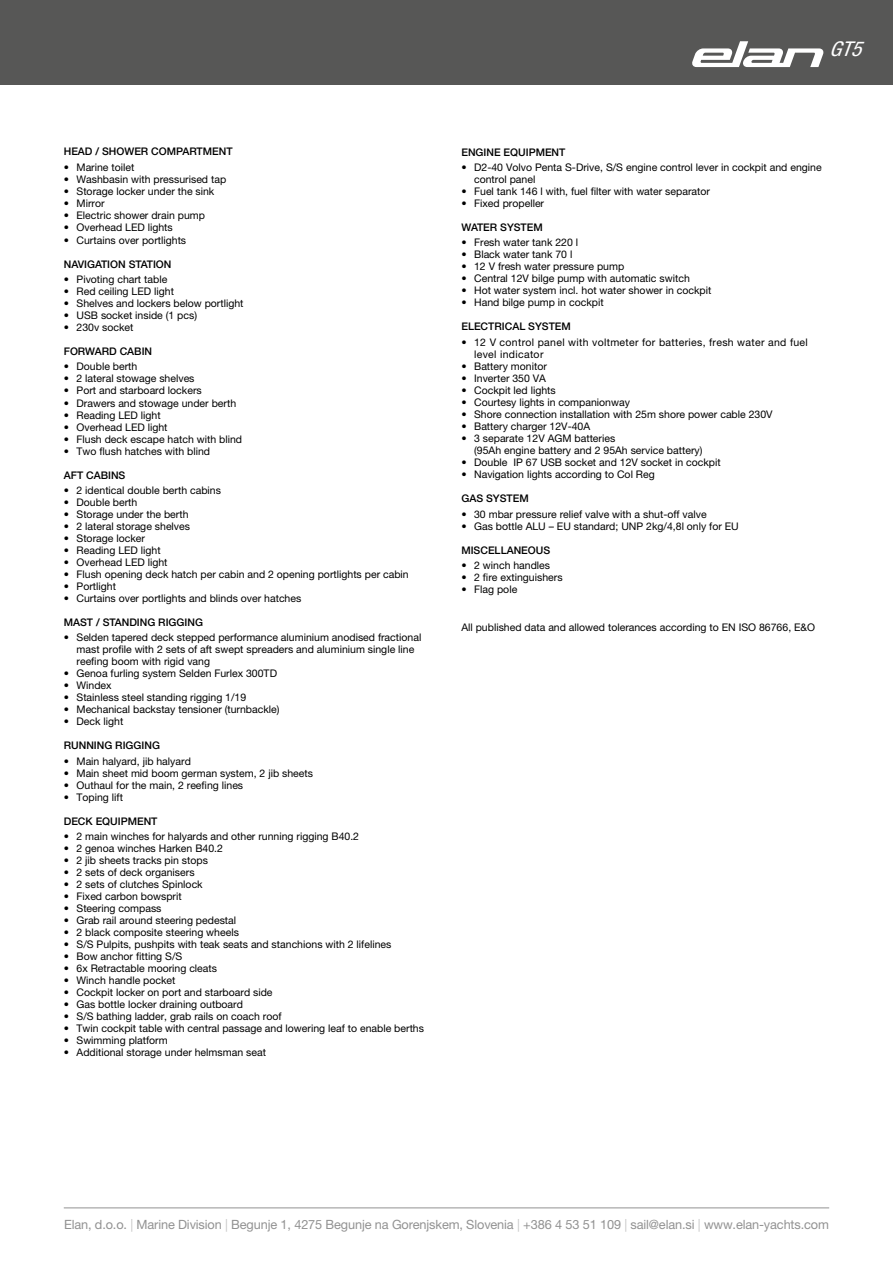
<style>
.page{position:relative;width:893px;height:1263px;background:#fff}
.page>*{position:absolute;margin:0;border:0;box-sizing:border-box;transform-origin:0 0}
.t1{font:italic condensed 20.4px "Helvetica Neue LT Pro";color:#fff;scale:1.06 1}
.t2{font:12.75px "Helvetica Neue LT Pro";letter-spacing:-.01em;color:#929292}
.t3{font:10.5px/12px "Helvetica Neue LT Pro";color:#000}
.t4{font:500 10.5px "Helvetica Neue LT Pro";color:#000}
.t5{font:10.5px/12px "Helvetica Neue LT Pro";letter-spacing:.03em;color:#000}
.s1{color:#c6c6c6}
</style>
<div class="page">
<hr style="left:64px;top:1207px;width:765px;height:1px;background:#929292">
<div style="left:0;top:0;width:893px;height:85px;background:#575756"></div>
<svg style="left:692px;top:41px;width:132px;height:26px"></svg>
<p class="t4" style="left:64px;top:145px;width:170px">HEAD / SHOWER COMPARTMENT</p>
<p class="t3" style="left:64px;top:161px;width:72px">• Marine toilet</p>
<p class="t3" style="left:64px;top:173px;width:164px">• Washbasin with pressurised tap</p>
<p class="t3" style="left:64px;top:185px;width:152px">• Storage locker under the sink</p>
<p class="t3" style="left:64px;top:197px;width:42px">• Mirror</p>
<p class="t3" style="left:64px;top:209px;width:143px">• Electric shower drain pump</p>
<p class="t3" style="left:64px;top:221px;width:111px">• Overhead LED lights</p>
<p class="t3" style="left:64px;top:234px;width:124px">• Curtains over portlights</p>
<p class="t4" style="left:64px;top:258px;width:109px">NAVIGATION STATION</p>
<p class="t3" style="left:64px;top:273px;width:105px">• Pivoting chart table</p>
<p class="t3" style="left:64px;top:285px;width:112px">• Red ceiling LED light</p>
<p class="t3" style="left:64px;top:297px;width:181px">• Shelves and lockers below portlight</p>
<p class="t3" style="left:64px;top:309px;width:135px">• USB socket inside (1 pcs)</p>
<p class="t3" style="left:64px;top:321px;width:71px">• 230v socket</p>
<p class="t4" style="left:64px;top:345px;width:90px">FORWARD CABIN</p>
<p class="t3" style="left:64px;top:361px;width:75px">• Double berth</p>
<p class="t3" style="left:64px;top:373px;width:132px">• 2 lateral stowage shelves</p>
<p class="t3" style="left:64px;top:385px;width:139px">• Port and starboard lockers</p>
<p class="t3" style="left:64px;top:397px;width:174px">• Drawers and stowage under berth</p>
<p class="t3" style="left:64px;top:409px;width:98px">• Reading LED light</p>
<p class="t3" style="left:64px;top:421px;width:105px">• Overhead LED light</p>
<p class="t3" style="left:64px;top:433px;width:180px">• Flush deck escape hatch with blind</p>
<p class="t3" style="left:64px;top:445px;width:148px">• Two flush hatches with blind</p>
<p class="t4" style="left:64px;top:468px;width:63px">AFT CABINS</p>
<p class="t3" style="left:64px;top:484px;width:159px">• 2 identical double berth cabins</p>
<p class="t3" style="left:64px;top:496px;width:75px">• Double berth</p>
<p class="t3" style="left:64px;top:508px;width:126px">• Storage under the berth</p>
<p class="t3" style="left:64px;top:520px;width:128px">• 2 lateral storage shelves</p>
<p class="t3" style="left:64px;top:532px;width:83px">• Storage locker</p>
<p class="t3" style="left:64px;top:544px;width:98px">• Reading LED light</p>
<p class="t3" style="left:64px;top:556px;width:105px">• Overhead LED light</p>
<p class="t3" style="left:64px;top:568px;width:346px">• Flush opening deck hatch per cabin and 2 opening portlights per cabin</p>
<p class="t3" style="left:64px;top:580px;width:54px">• Portlight</p>
<p class="t3" style="left:64px;top:592px;width:239px">• Curtains over portlights and blinds over hatches</p>
<p class="t4" style="left:64px;top:616px;width:141px">MAST / STANDING RIGGING</p>
<p class="t3" style="left:77px;top:631px;width:346px;text-indent:-13px">• Selden tapered deck stepped performance aluminium anodised fractional mast profile with 2 sets of aft swept spreaders and aluminium single line reefing boom with rigid vang</p>
<p class="t3" style="left:64px;top:667px;width:215px">• Genoa furling system Selden Furlex 300TD</p>
<p class="t3" style="left:64px;top:679px;width:49px">• Windex</p>
<p class="t3" style="left:64px;top:691px;width:184px">• Stainless steel standing rigging 1/19</p>
<p class="t3" style="left:64px;top:703px;width:217px">• Mechanical backstay tensioner (turnbackle)</p>
<p class="t3" style="left:64px;top:715px;width:61px">• Deck light</p>
<p class="t4" style="left:64px;top:739px;width:98px">RUNNING RIGGING</p>
<p class="t3" style="left:64px;top:755px;width:129px">• Main halyard, jib halyard</p>
<p class="t3" style="left:64px;top:767px;width:251px">• Main sheet mid boom german system, 2 jib sheets</p>
<p class="t3" style="left:64px;top:779px;width:181px">• Outhaul for the main, 2 reefing lines</p>
<p class="t3" style="left:64px;top:791px;width:61px">• Toping lift</p>
<p class="t4" style="left:64px;top:815px;width:95px">DECK EQUIPMENT</p>
<p class="t3" style="left:64px;top:830px;width:297px">• 2 main winches for halyards and other running rigging B40.2</p>
<p class="t3" style="left:64px;top:842px;width:161px">• 2 genoa winches Harken B40.2</p>
<p class="t3" style="left:64px;top:854px;width:146px">• 2 jib sheets tracks pin stops</p>
<p class="t3" style="left:64px;top:866px;width:132px">• 2 sets of deck organisers</p>
<p class="t3" style="left:64px;top:878px;width:140px">• 2 sets of clutches Spinlock</p>
<p class="t3" style="left:64px;top:890px;width:119px">• Fixed carbon bowsprit</p>
<p class="t3" style="left:64px;top:902px;width:99px">• Steering compass</p>
<p class="t3" style="left:64px;top:914px;width:174px">• Grab rail around steering pedestal</p>
<p class="t3" style="left:64px;top:926px;width:177px">• 2 black composite steering wheels</p>
<p class="t3" style="left:64px;top:938px;width:329px">• S/S Pulpits, pushpits with teak seats and stanchions with 2 lifelines</p>
<p class="t3" style="left:64px;top:950px;width:120px">• Bow anchor fitting S/S</p>
<p class="t3" style="left:64px;top:962px;width:155px">• 6x Retractable mooring cleats</p>
<p class="t3" style="left:64px;top:974px;width:113px">• Winch handle pocket</p>
<p class="t3" style="left:64px;top:986px;width:210px">• Cockpit locker on port and starboard side</p>
<p class="t3" style="left:64px;top:998px;width:181px">• Gas bottle locker draining outboard</p>
<p class="t3" style="left:64px;top:1010px;width:219px">• S/S bathing ladder, grab rails on coach roof</p>
<p class="t3" style="left:64px;top:1022px;width:362px">• Twin cockpit table with central passage and lowering leaf to enable berths</p>
<p class="t3" style="left:64px;top:1034px;width:105px">• Swimming platform</p>
<p class="t3" style="left:64px;top:1046px;width:204px">• Additional storage under helmsman seat</p>
<h1 class="t1" style="left:829px;top:36px;width:40px">GT5</h1>
<p class="t4" style="left:461px;top:146px;width:106px">ENGINE EQUIPMENT</p>
<p class="t3" style="left:474px;top:161px;width:349px;text-indent:-13px">• D2-40 Volvo Penta S-Drive, S/S engine control lever in cockpit and engine control panel</p>
<p class="t3" style="left:461px;top:185px;width:250px">• Fuel tank 146 l with, fuel filter with water separator</p>
<p class="t3" style="left:461px;top:197px;width:84px">• Fixed propeller</p>
<p class="t4" style="left:461px;top:221px;width:83px">WATER SYSTEM</p>
<p class="t3" style="left:461px;top:237px;width:118px">• Fresh water tank 220 l</p>
<p class="t3" style="left:461px;top:249px;width:112px">• Black water tank 70 l</p>
<p class="t3" style="left:461px;top:261px;width:164px">• 12 V fresh water pressure pump</p>
<p class="t3" style="left:461px;top:273px;width:230px">• Central 12V bilge pump with automatic switch</p>
<p class="t3" style="left:461px;top:285px;width:251px">• Hot water system incl. hot water shower in cockpit</p>
<p class="t3" style="left:461px;top:297px;width:144px">• Hand bilge pump in cockpit</p>
<p class="t4" style="left:461px;top:320px;width:111px">ELECTRICAL SYSTEM</p>
<p class="t5" style="left:474px;top:336px;width:335px;text-indent:-13px">• 12 V control panel with voltmeter for batteries, fresh water and fuel level indicator</p>
<p class="t3" style="left:461px;top:360px;width:87px">• Battery monitor</p>
<p class="t3" style="left:461px;top:372px;width:86px">• Inverter 350 VA</p>
<p class="t3" style="left:461px;top:384px;width:96px">• Cockpit led lights</p>
<p class="t3" style="left:461px;top:396px;width:170px">• Courtesy lights in companionway</p>
<p class="t3" style="left:461px;top:408px;width:313px">• Shore connection installation with 25m shore power cable 230V</p>
<p class="t3" style="left:461px;top:420px;width:130px">• Battery charger 12V-40A</p>
<p class="t3" style="left:474px;top:432px;width:230px;text-indent:-13px">• 3 separate 12V AGM batteries<br>(95Ah engine battery and 2 95Ah service battery)</p>
<p class="t3" style="left:461px;top:456px;width:261px">• Double IP 67 USB socket and 12V socket in cockpit</p>
<p class="t3" style="left:461px;top:468px;width:195px">• Navigation lights according to Col Reg</p>
<p class="t4" style="left:461px;top:492px;width:69px">GAS SYSTEM</p>
<p class="t3" style="left:461px;top:508px;width:247px">• 30 mbar pressure relief valve with a shut-off valve</p>
<p class="t3" style="left:461px;top:520px;width:279px">• Gas bottle ALU – EU standard; UNP 2kg/4,8l only for EU</p>
<p class="t4" style="left:461px;top:544px;width:90px">MISCELLANEOUS</p>
<p class="t3" style="left:461px;top:560px;width:90px">• 2 winch handles</p>
<p class="t3" style="left:461px;top:572px;width:103px">• 2 fire extinguishers</p>
<p class="t3" style="left:461px;top:584px;width:57px">• Flag pole</p>
<p class="t3" style="left:461px;top:621px;width:355px">All published data and allowed tolerances according to EN ISO 86766, E&amp;O</p>
<p class="t2" style="left:64px;top:1217px;width:766px">Elan, d.o.o. <span class="s1">|</span> Marine Division <span class="s1">|</span> Begunje 1, 4275 Begunje na Gorenjskem, Slovenia <span class="s1">|</span> +386 4 53 51 109 <span class="s1">|</span> sail@elan.si <span class="s1">|</span> www.elan-yachts.com</p>
</div>
